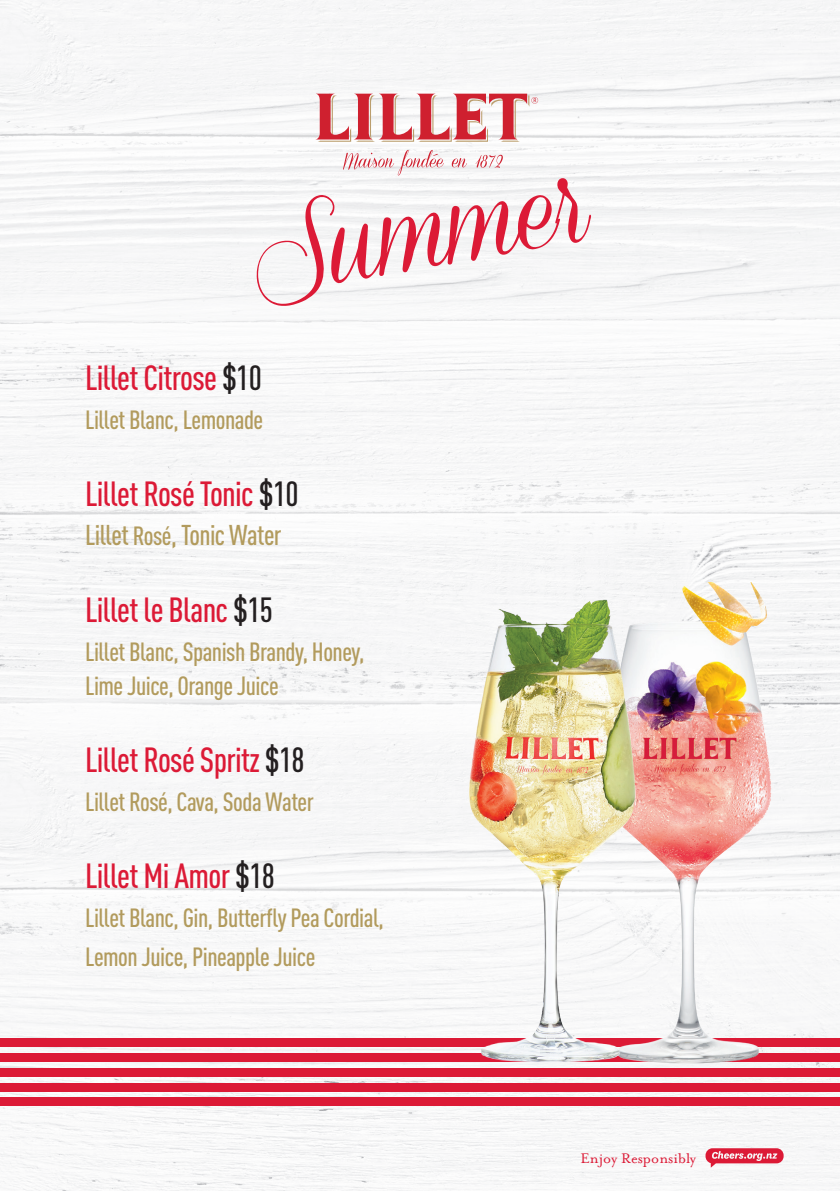
<style>
.page{position:relative;width:840px;height:1191px;background:#fff}
.page>*{position:absolute;margin:0;border:0;box-sizing:border-box;transform-origin:0 0}
.t1{font:100.2px "Coneria Script Demo";color:#dc1a36}
.t2{font:500 34.4px "DIN Cond";letter-spacing:-.02em;color:#dc1a36}
.t3{font:500 28.2px "DIN Cond";letter-spacing:-.02em;color:#b29b5d}
.t4{font:500 26px/34px "DIN Cond";letter-spacing:-.02em;color:#b29b5d}
.t5{font:16px "Mrs Eaves Roman";color:#dc1a36}
.s1{color:#231f20}
.s2{font-size:26px}
</style>
<div class="page">
<img style="left:0;top:0;width:839px;height:1191px">
<div style="left:0;top:856px;width:839px;height:68px;background:#fff"></div>
<div style="left:0;top:480px;width:839px;height:68px;background:#fff"></div>
<div style="left:0;top:294px;width:839px;height:68px;background:#fff"></div>
<div style="left:0;top:105px;width:839px;height:68px;background:#fff"></div>
<div style="left:0;top:675px;width:591px;height:68px;background:#fff"></div>
<div style="left:0;top:1038px;width:839px;height:8px;background:#dc1a36"></div>
<div style="left:0;top:1053px;width:839px;height:8px;background:#dc1a36"></div>
<div style="left:0;top:1068px;width:839px;height:8px;background:#dc1a36"></div>
<div style="left:0;top:1083px;width:839px;height:8px;background:#dc1a36"></div>
<div style="left:0;top:1097px;width:839px;height:9px;background:#dc1a36"></div>
<svg style="left:705px;top:1148px;width:78px;height:19px"></svg>
<img style="left:565px;top:583px;width:242px;height:514px">
<img style="left:454px;top:586px;width:188px;height:480px">
<svg style="left:315px;top:94px;width:223px;height:48px"></svg>
<svg style="left:343px;top:150px;width:100px;height:25px"></svg>
<svg style="left:451px;top:158px;width:16px;height:9px"></svg>
<svg style="left:475px;top:155px;width:27px;height:13px"></svg>
<h1 class="t1" style="left:241px;top:204px;width:342px;rotate:-10deg">Summer</h1>
<h2 class="t2" style="left:85px;top:357px;width:178px">Lillet Citrose <span class="s1">$10</span></h2>
<p class="t4" style="left:85px;top:403px;width:179px">Lillet Blanc, Lemonade</p>
<h2 class="t2" style="left:85px;top:473px;width:215px">Lillet Rosé Tonic <span class="s1">$10</span></h2>
<p class="t3" style="left:85px;top:518px;width:198px">Lillet <span class="s2">Rosé</span>, Tonic Water</p>
<h2 class="t2" style="left:85px;top:589px;width:189px">Lillet le Blanc <span class="s1">$15</span></h2>
<p class="t4" style="left:85px;top:634px;width:281px">Lillet Blanc, Spanish Brandy, Honey,<br>Lime Juice, Orange Juice</p>
<h2 class="t2" style="left:85px;top:739px;width:221px">Lillet Rosé Spritz <span class="s1">$18</span></h2>
<p class="t4" style="left:85px;top:784px;width:230px">Lillet Rosé, Cava, Soda Water</p>
<h2 class="t2" style="left:85px;top:855px;width:191px">Lillet Mi Amor <span class="s1">$18</span></h2>
<p class="t4" style="left:85px;top:898px;width:300px;line-height:39.2px">Lillet Blanc, Gin, Butterfly Pea Cordial,<br>Lemon Juice, Pineapple Juice</p>
<p class="t5" style="left:580px;top:1149px;width:117px">Enjoy Responsibly</p>
</div>
